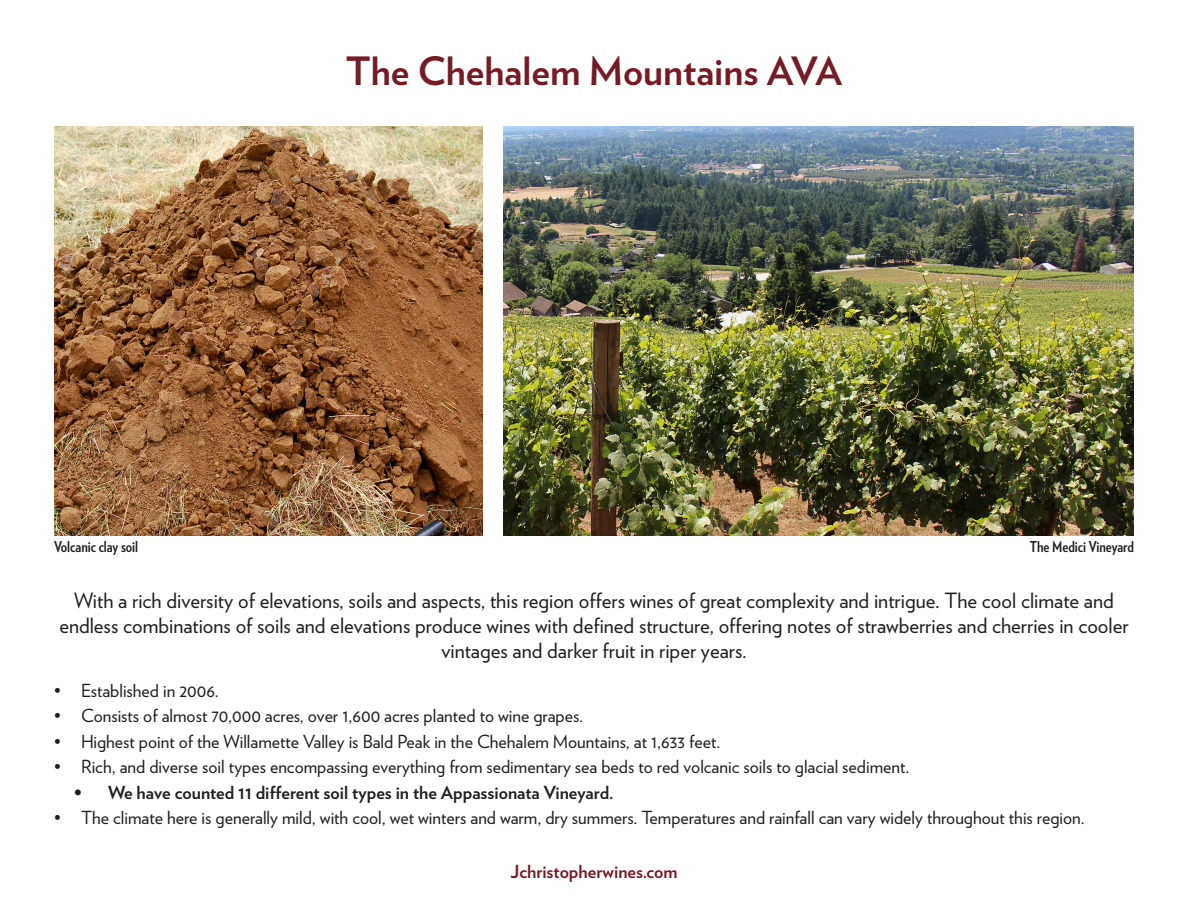
<style>
.page{position:relative;width:1188px;height:918px;background:#fff}
.page>*{position:absolute;margin:0;border:0;box-sizing:border-box;transform-origin:0 0}
.t1{font:700 39px "Verlag";color:#771a26}
.t2{font:21px/25.2px "Verlag";color:#231f20;text-align:center}
.t3{font:18px "Verlag";color:#231f20}
.t4{font:700 18px "Verlag";color:#231f20}
.t5{font:700 18px "Verlag";color:#771a26}
.t6{font:700 15px "Verlag Condensed";color:#231f20}
</style>
<div class="page">
<img style="left:503px;top:126px;width:631px;height:410px">
<img style="left:54px;top:126px;width:429px;height:410px">
<p class="t1" style="left:346px;top:40px;width:498px">The Chehalem Mountains AVA</p>
<p class="t6" style="left:1030px;top:536px;width:106px">The Medici Vineyard</p>
<p class="t2" style="left:59px;top:586px;width:1071px">With a rich diversity of elevations, soils and aspects, this region offers wines of great complexity and intrigue. The cool climate and endless combinations of soils and elevations produce wines with defined structure, offering notes of strawberries and cherries in cooler vintages and darker fruit in riper years.</p>
<p class="t3" style="left:54px;top:677px;width:166px">• Established in 2006.</p>
<p class="t3" style="left:54px;top:703px;width:531px">• Consists of almost 70,000 acres, over 1,600 acres planted to wine grapes.</p>
<p class="t3" style="left:54px;top:728px;width:668px">• Highest point of the Willamette Valley is Bald Peak in the Chehalem Mountains, at 1,633 feet.</p>
<p class="t3" style="left:54px;top:754px;width:857px">• Rich, and diverse soil types encompassing everything from sedimentary sea beds to red volcanic soils to glacial sediment.</p>
<p class="t4" style="left:74px;top:778px;width:541px">• We have counted 11 different soil types in the Appassionata Vineyard.</p>
<p class="t3" style="left:54px;top:805px;width:1032px">• The climate here is generally mild, with cool, wet winters and warm, dry summers. Temperatures and rainfall can vary widely throughout this region.</p>
<p class="t6" style="left:54px;top:536px;width:86px">Volcanic clay soil</p>
<p class="t5" style="left:510px;top:858px;width:169px">Jchristopherwines.com</p>
</div>
